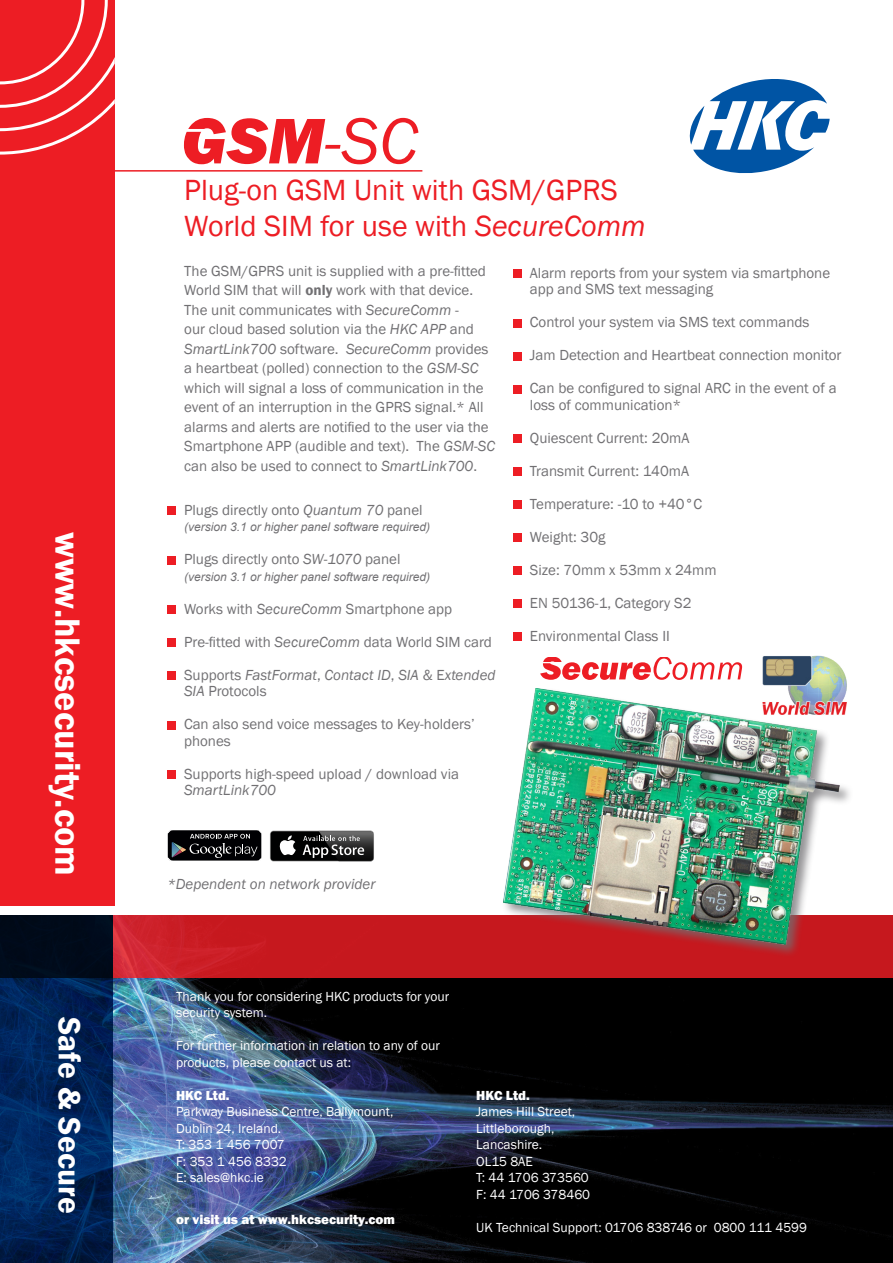
<style>
.page{position:relative;width:893px;height:1263px;background:#fff}
.page>*{position:absolute;margin:0;border:0;box-sizing:border-box;transform-origin:0 0}
.t1{font:600 36px "Franklin Gothic";color:#fff}
.t2{font:600 31.5px "Franklin Gothic";color:#fff}
.t3{font:30px/36px "Franklin Gothic";color:#ed1d24}
.t4{font:15px/19.5px "Franklin Gothic";color:#717073}
.t5{font:italic 15px/16.5px "Franklin Gothic";color:#717073}
.t6{font:13.5px/16.5px "Franklin Gothic";color:#fff}
.t7{font:800 13.5px "Franklin Gothic";color:#fff}
.t8{font:italic 12px "Arial";color:#717073}
.s1{font-style:italic}
.s2{font-weight:600}
.s3{font-style:normal}
</style>
<div class="page">
<div style="left:0;top:0;width:115px;height:906px;background:#ed1d24"></div>
<svg style="left:0;top:0;width:115px;height:155px"></svg>
<svg style="left:689px;top:79px;width:141px;height:95px"></svg>
<hr style="left:105px;top:170px;width:317px;height:2px;background:#ed1d24">
<img style="left:113px;top:978px;width:780px;height:285px">
<svg style="left:113px;top:915px;width:780px;height:63px;fill:#c6181e"></svg>
<svg style="left:0;top:915px;width:113px;height:348px"></svg>
<svg style="left:184px;top:118px;width:234px;height:46px"></svg>
<div style="left:167px;top:506px;width:9px;height:9px;background:#ed1d24"></div>
<div style="left:167px;top:556px;width:9px;height:8px;background:#ed1d24"></div>
<div style="left:167px;top:605px;width:9px;height:9px;background:#ed1d24"></div>
<div style="left:167px;top:638px;width:9px;height:9px;background:#ed1d24"></div>
<div style="left:167px;top:671px;width:9px;height:9px;background:#ed1d24"></div>
<div style="left:167px;top:721px;width:9px;height:8px;background:#ed1d24"></div>
<div style="left:167px;top:770px;width:9px;height:9px;background:#ed1d24"></div>
<div style="left:271px;top:831px;width:102px;height:30px;background:#000101;border-radius:3px"></div>
<svg style="left:279px;top:835px;width:17px;height:20px"></svg>
<img style="left:318px;top:831px;width:56px;height:30px">
<img style="left:319px;top:831px;width:54px;height:30px">
<svg style="left:303px;top:836px;width:61px;height:22px"></svg>
<div style="left:168px;top:829px;width:93px;height:32px;background:#000003;border-radius:5px"></div>
<div style="left:167px;top:829px;width:95px;height:33px;border:1px solid #fff;border-radius:5px"></div>
<svg style="left:172px;top:834px;width:86px;height:24px"></svg>
<svg style="left:540px;top:657px;width:202px;height:23px"></svg>
<div style="left:513px;top:269px;width:8px;height:9px;background:#ed1d24"></div>
<div style="left:513px;top:319px;width:8px;height:8px;background:#ed1d24"></div>
<div style="left:513px;top:352px;width:8px;height:8px;background:#ed1d24"></div>
<div style="left:513px;top:385px;width:8px;height:8px;background:#ed1d24"></div>
<div style="left:513px;top:434px;width:8px;height:9px;background:#ed1d24"></div>
<div style="left:513px;top:467px;width:8px;height:9px;background:#ed1d24"></div>
<div style="left:513px;top:500px;width:8px;height:9px;background:#ed1d24"></div>
<div style="left:513px;top:533px;width:8px;height:9px;background:#ed1d24"></div>
<div style="left:513px;top:566px;width:8px;height:9px;background:#ed1d24"></div>
<div style="left:513px;top:599px;width:8px;height:9px;background:#ed1d24"></div>
<div style="left:513px;top:632px;width:8px;height:9px;background:#ed1d24"></div>
<div style="left:502px;top:687px;width:352px;height:271px;background:#717073;opacity:.75"></div>
<img style="left:504px;top:689px;width:336px;height:255px">
<img style="left:761px;top:655px;width:87px;height:60px">
<h1 class="t1" style="left:90px;top:531px;width:346px;rotate:90deg">www.hkcsecurity.com</h1>
<h2 class="t2" style="left:89px;top:1017px;width:198px;rotate:90deg">Safe &amp; Secure</h2>
<h3 class="t3" style="left:184px;top:172px;width:463px">Plug-on GSM Unit with GSM/GPRS<br>World SIM for use with <span class="s1">SecureComm</span></h3>
<p class="t4" style="left:184px;top:261px;width:312px">The GSM/GPRS unit is supplied with a pre-fitted World SIM that will <span class="s2">only</span> work with that device.<br>The unit communicates with <span class="s1">SecureComm</span> -<br>our cloud based solution via the <span class="s1">HKC APP</span> and <span class="s1">SmartLink700</span> software. <span class="s1">SecureComm</span> provides a heartbeat (polled) connection to the <span class="s1">GSM-SC </span>which will signal a loss of communication in the event of an interruption in the GPRS signal.* All alarms and alerts are notified to the user via the Smartphone APP (audible and text). The <span class="s1">GSM-SC </span>can also be used to connect to <span class="s1">SmartLink700</span>.</p>
<p class="t4" style="left:184px;top:500px;width:240px">Plugs directly onto <span class="s1">Quantum 70</span> panel</p>
<p class="t8" style="left:184px;top:519px;width:248px">(version 3.1 or higher panel software required)</p>
<p class="t4" style="left:184px;top:550px;width:218px">Plugs directly onto <span class="s1">SW-1070</span> panel</p>
<p class="t8" style="left:184px;top:569px;width:248px">(version 3.1 or higher panel software required)</p>
<p class="t4" style="left:184px;top:599px;width:270px">Works with <span class="s1">SecureComm</span> Smartphone app</p>
<p class="t4" style="left:184px;top:632px;width:309px">Pre-fitted with <span class="s1">SecureComm</span> data World SIM card</p>
<p class="t5" style="left:184px;top:667px;width:313px"><span class="s3">Supports</span> FastFormat<span class="s3">,</span> Contact ID<span class="s3">,</span> SIA <span class="s3">&amp; E</span>xtended<br>SIA <span class="s3">Protocols</span></p>
<p class="t4" style="left:184px;top:716px;width:292px;line-height:16.5px">Can also send voice messages to Key-holders’ phones</p>
<p class="t4" style="left:184px;top:764px;width:277px">Supports high-speed upload / download via</p>
<p class="t5" style="left:184px;top:782px;width:93px">SmartLink700</p>
<p class="t5" style="left:167px;top:875px;width:210px">*Dependent on network provider</p>
<p class="t4" style="left:530px;top:265px;width:302px;line-height:16.5px">Alarm reports from your system via smartphone app and SMS text messaging</p>
<p class="t4" style="left:530px;top:313px;width:281px">Control your system via SMS text commands</p>
<p class="t4" style="left:530px;top:346px;width:313px">Jam Detection and Heartbeat connection monitor</p>
<p class="t4" style="left:530px;top:380px;width:308px;line-height:16.5px">Can be configured to signal ARC in the event of a loss of communication*</p>
<p class="t4" style="left:530px;top:428px;width:161px">Quiescent Current: 20mA</p>
<p class="t4" style="left:530px;top:455px;width:174px;line-height:33px">Transmit Current: 140mA<br>Temperature: -10 to +40°C</p>
<p class="t4" style="left:530px;top:527px;width:77px">Weight: 30g</p>
<p class="t4" style="left:530px;top:560px;width:188px">Size: 70mm x 53mm x 24mm</p>
<p class="t4" style="left:530px;top:593px;width:163px">EN 50136-1, Category S2</p>
<p class="t4" style="left:530px;top:626px;width:141px">Environmental Class II</p>
<p class="t6" style="left:176px;top:988px;width:275px">Thank you for considering HKC products for your security system.</p>
<p class="t6" style="left:176px;top:1038px;width:265px">For further information in relation to any of our products, please contact us at:</p>
<p class="t7" style="left:176px;top:1086px;width:55px">HKC Ltd.</p>
<p class="t6" style="left:176px;top:1104px;width:219px">Parkway Business Centre, Ballymount,<br>Dublin 24, Ireland.<br>T: 353 1 456 7007<br>F: 353 1 456 8332<br>E: sales@hkc.ie</p>
<p class="t7" style="left:176px;top:1211px;width:221px">or visit us at www.hkcsecurity.com</p>
<p class="t7" style="left:476px;top:1086px;width:55px">HKC Ltd.</p>
<p class="t6" style="left:476px;top:1104px;width:115px">James Hill Street,<br>Littleborough,<br>Lancashire.<br>OL15 8AE<br>T: 44 1706 373560<br>F: 44 1706 378460</p>
<p class="t6" style="left:476px;top:1219px;width:332px">UK Technical Support: 01706 838746 or 0800 111 4599</p>
</div>
